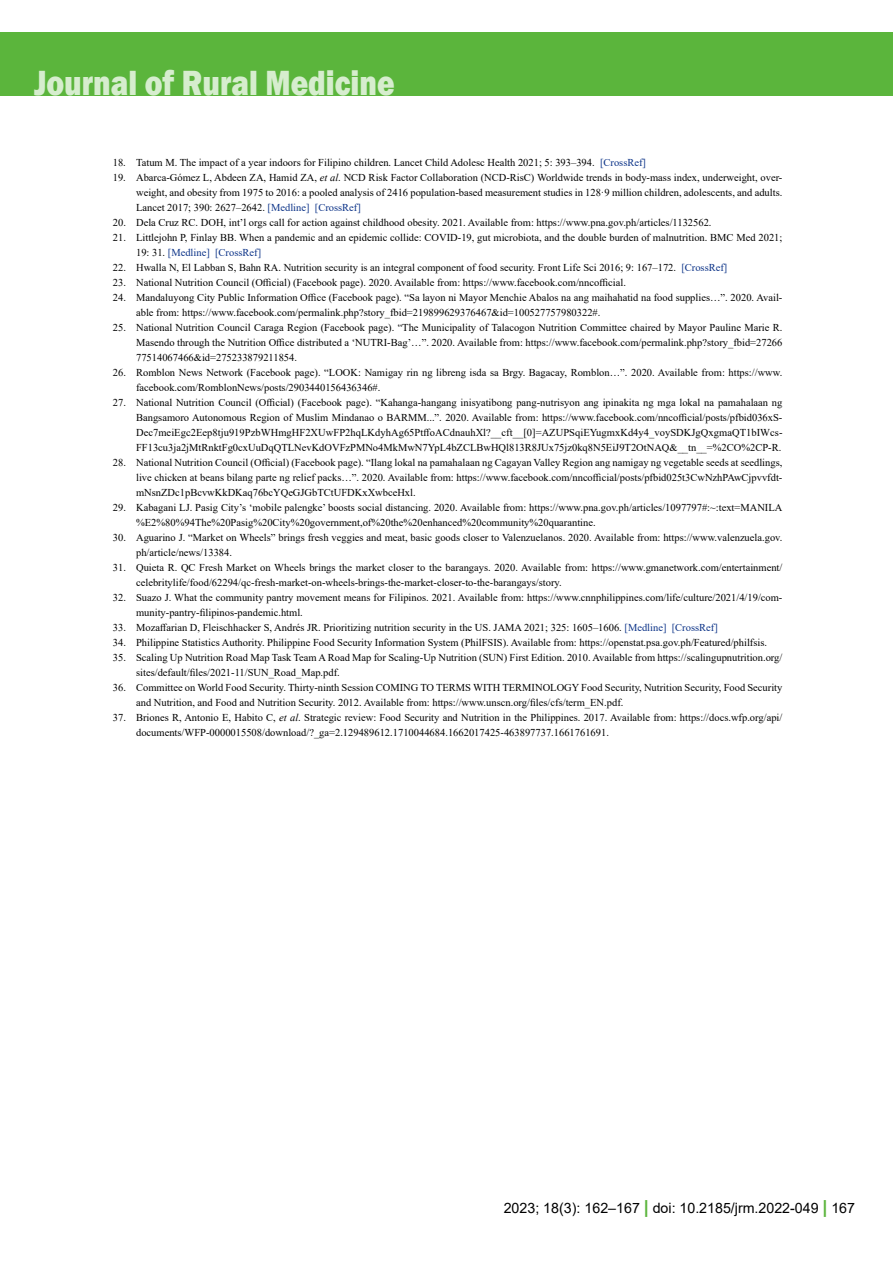
<style>
.page{position:relative;width:893px;height:1263px;background:#fff}
.page>*{position:absolute;margin:0;border:0;box-sizing:border-box;transform-origin:0 0}
.t1{font:800 36px "Franklin Gothic";color:#d6edce;scale:.83 1}
.t2{font:14.25px "Arial";color:#000}
.t3{font:10.5px/15px "Times New Roman";color:#000}
.s1{color:#0c3388}
.s2{font-style:italic}
.s3{font-weight:700;font-size:18px;color:#5bb53c}
</style>
<div class="page">
<div style="left:0;top:32px;width:893px;height:64px;background:#5bb53c"></div>
<h1 class="t1" style="left:34px;top:59px;width:436px">Journal of Rural Medicine</h1>
<p class="t3" style="left:113px;top:155px;width:535px">18. Tatum M. The impact of a year indoors for Filipino children. Lancet Child Adolesc Health 2021; 5: 393–394. <span class="s1">[CrossRef]</span></p>
<p class="t3" style="left:136px;top:170px;width:648px;text-align:justify;text-indent:-23px">19. Abarca-Gómez L, Abdeen ZA, Hamid ZA, <span class="s2">et al</span>. NCD Risk Factor Collaboration (NCD-RisC) Worldwide trends in body-mass index, underweight, over&shy;weight, and obesity from 1975 to 2016: a pooled analysis of 2416 population-based measurement studies in 128·9 million children, adolescents, and adults.<br>Lancet 2017; 390: 2627–2642. <span class="s1">[Medline] [CrossRef]</span></p>
<p class="t3" style="left:113px;top:215px;width:600px">20. Dela Cruz RC. DOH, int’l orgs call for action against childhood obesity. 2021. Available from: https://www.pna.gov.ph/articles/1132562.</p>
<p class="t3" style="left:136px;top:230px;width:648px;text-indent:-23px">21. Littlejohn P, Finlay BB. When a pandemic and an epidemic collide: COVID-19, gut microbiota, and the double burden of malnutrition. BMC Med 2021;<br>19: 31. <span class="s1">[Medline] [CrossRef]</span></p>
<p class="t3" style="left:113px;top:260px;width:616px">22. Hwalla N, El Labban S, Bahn RA. Nutrition security is an integral component of food security. Front Life Sci 2016; 9: 167–172. <span class="s1">[CrossRef]</span></p>
<p class="t3" style="left:113px;top:275px;width:515px">23. National Nutrition Council (Official) (Facebook page). 2020. Available from: https://www.facebook.com/nncofficial.</p>
<p class="t3" style="left:136px;top:290px;width:648px;text-indent:-23px">24. Mandaluyong City Public Information Office (Facebook page). “Sa layon ni Mayor Menchie Abalos na ang maihahatid na food supplies…”. 2020. Avail&shy;able from: https://www.facebook.com/permalink.php?story_fbid=219899629376467&amp;id=100527757980322#.</p>
<p class="t3" style="left:136px;top:320px;width:648px;text-align:justify;text-indent:-23px">25. National Nutrition Council Caraga Region (Facebook page). “The Municipality of Talacogon Nutrition Committee chaired by Mayor Pauline Marie R.<br>Masendo through the Nutrition Office distributed a ‘NUTRI-Bag’…”. 2020. Available from: https://www.facebook.com/permalink.php?story_fbid=27266<br>77514067466&amp;id=275233879211854.</p>
<p class="t3" style="left:136px;top:365px;width:648px;text-indent:-23px">26. Romblon News Network (Facebook page). “LOOK: Namigay rin ng libreng isda sa Brgy. Bagacay, Romblon…”. 2020. Available from: https://www. facebook.com/RomblonNews/posts/2903440156436346#.</p>
<p class="t3" style="left:136px;top:395px;width:648px;text-align:justify;text-indent:-23px">27. National Nutrition Council (Official) (Facebook page). “Kahanga-hangang inisyatibong pang-nutrisyon ang ipinakita ng mga lokal na pamahalaan ng Bangsamoro Autonomous Region of Muslim Mindanao o BARMM...”. 2020. Available from: https://www.facebook.com/nncofficial/posts/pfbid036xS-Dec7meiEgc2Eep8tju919PzbWHmgHF2XUwFP2hqLKdyhAg65PtffoACdnauhXl?__cft__[0]=AZUPSqiEYugmxKd4y4_voySDKJgQxgmaQT1bIWcs-FF13cu3ja2jMtRnktFg0cxUuDqQTLNevKdOVFzPMNo4MkMwN7YpL4bZCLBwHQl813R8JUx75jz0kq8N5EiJ9T2OtNAQ&amp;__tn__=%2CO%2CP-R.</p>
<p class="t3" style="left:136px;top:455px;width:648px;text-align:justify;text-indent:-23px">28. National Nutrition Council (Official) (Facebook page). “Ilang lokal na pamahalaan ng Cagayan Valley Region ang namigay ng vegetable seeds at seedlings, live chicken at beans bilang parte ng relief packs…”. 2020. Available from: https://www.facebook.com/nncofficial/posts/pfbid025t3CwNzhPAwCjpvvfdt&shy;mNsnZDc1pBcvwKkDKaq76bcYQeGJGbTCtUFDKxXwbceHxl.</p>
<p class="t3" style="left:136px;top:500px;width:648px;text-indent:-23px">29. Kabagani LJ. Pasig City’s ‘mobile palengke’ boosts social distancing. 2020. Available from: https://www.pna.gov.ph/articles/1097797#:~:text=MANILA %E2%80%94The%20Pasig%20City%20government,of%20the%20enhanced%20community%20quarantine.</p>
<p class="t3" style="left:136px;top:530px;width:648px;text-indent:-23px">30. Aguarino J. “Market on Wheels” brings fresh veggies and meat, basic goods closer to Valenzuelanos. 2020. Available from: https://www.valenzuela.gov. ph/article/news/13384.</p>
<p class="t3" style="left:136px;top:560px;width:648px;text-indent:-23px">31. Quieta R. QC Fresh Market on Wheels brings the market closer to the barangays. 2020. Available from: https://www.gmanetwork.com/entertainment/ celebritylife/food/62294/qc-fresh-market-on-wheels-brings-the-market-closer-to-the-barangays/story.</p>
<p class="t3" style="left:136px;top:590px;width:648px;text-indent:-23px">32. Suazo J. What the community pantry movement means for Filipinos. 2021. Available from: https://www.cnnphilippines.com/life/culture/2021/4/19/com&shy;munity-pantry-filipinos-pandemic.html.</p>
<p class="t3" style="left:113px;top:620px;width:606px">33. Mozaffarian D, Fleischhacker S, Andrés JR. Prioritizing nutrition security in the US. JAMA 2021; 325: 1605–1606. <span class="s1">[Medline] [CrossRef]</span></p>
<p class="t3" style="left:113px;top:635px;width:656px">34. Philippine Statistics Authority. Philippine Food Security Information System (PhilFSIS). Available from: https://openstat.psa.gov.ph/Featured/philfsis.</p>
<p class="t3" style="left:136px;top:650px;width:648px;text-indent:-23px">35. Scaling Up Nutrition Road Map Task Team A Road Map for Scaling-Up Nutrition (SUN) First Edition. 2010. Available from https://scalingupnutrition.org/ sites/default/files/2021-11/SUN_Road_Map.pdf.</p>
<p class="t3" style="left:136px;top:680px;width:648px;text-indent:-23px">36. Committee on World Food Security. Thirty-ninth Session COMING TO TERMS WITH TERMINOLOGY Food Security, Nutrition Security, Food Security and Nutrition, and Food and Nutrition Security. 2012. Available from: https://www.unscn.org/files/cfs/term_EN.pdf.</p>
<p class="t3" style="left:136px;top:710px;width:648px;text-indent:-23px">37. Briones R, Antonio E, Habito C, <span class="s2">et al</span>. Strategic review: Food Security and Nutrition in the Philippines. 2017. Available from: https://docs.wfp.org/api/ documents/WFP-0000015508/download/?_ga=2.129489612.1710044684.1662017425-463897737.1661761691.</p>
<h2 class="t2" style="left:504px;top:1198px;width:353px">2023; 18(3): 162–167 <span class="s3">|</span> doi: 10.2185/jrm.2022-049 <span class="s3">|</span> 167</h2>
</div>
